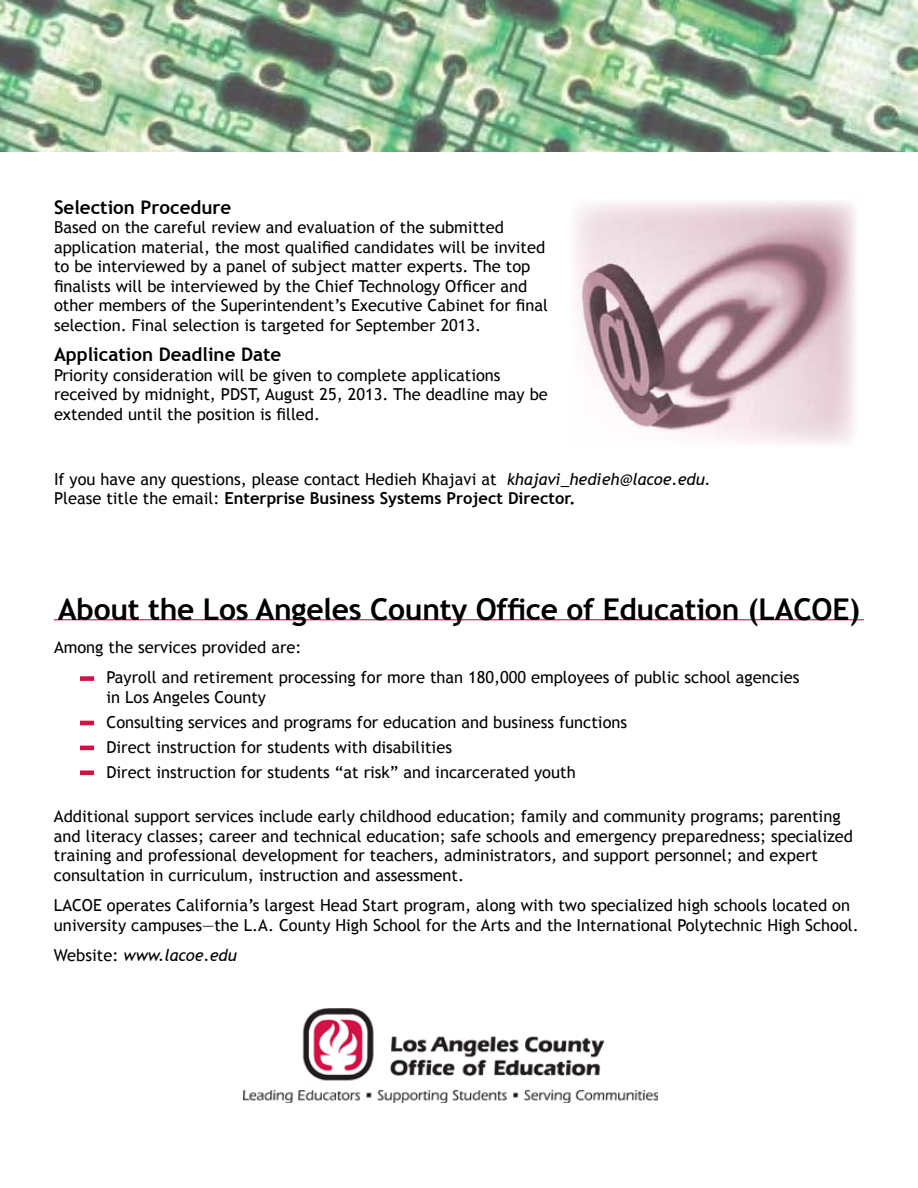
<style>
.page{position:relative;width:918px;height:1188px;background:#fff}
.page>*{position:absolute;margin:0;border:0;box-sizing:border-box;transform-origin:0 0}
.t1{font:700 30px "Trebuchet MS";letter-spacing:-.01em;color:#000}
.t2{font:700 18.75px "Trebuchet MS";color:#000}
.t3{font:16.5px/19.5px "Trebuchet MS";color:#000}
.t4{font:italic 16.5px "Trebuchet MS";color:#000}
.s1{font-style:italic}
.s2{font-weight:700}
.s3{font-weight:700;color:#d31245}
.s4{font-style:normal}
</style>
<div class="page">
<hr style="left:54px;top:619px;width:810px;height:1px;background:#d31245">
<img style="left:574px;top:201px;width:282px;height:243px">
<div style="left:80px;top:676px;width:14px;height:5px;border:3px solid #d31245"></div>
<div style="left:80px;top:721px;width:14px;height:4px;border:3px solid #d31245"></div>
<div style="left:80px;top:746px;width:14px;height:4px;border:3px solid #d31245"></div>
<div style="left:80px;top:770px;width:14px;height:5px;border:3px solid #d31245"></div>
<img style="left:0;top:0;width:918px;height:152px">
<img style="left:243px;top:1008px;width:415px;height:95px">
<p class="t2" style="left:54px;top:196px;width:179px">Selection Procedure</p>
<p class="t3" style="left:54px;top:218px;width:495px">Based on the careful review and evaluation of the submitted application material, the most qualified candidates will be invited to be interviewed by a panel of subject matter experts. The top finalists will be interviewed by the Chief Technology Officer and other members of the Superintendent’s Executive Cabinet for final selection. Final selection is targeted for September 2013.</p>
<p class="t2" style="left:54px;top:343px;width:229px">Application Deadline Date</p>
<p class="t3" style="left:54px;top:365px;width:495px">Priority consideration will be given to complete applications received by midnight, PDST, August 25, 2013. The deadline may be extended until the position is filled.</p>
<p class="t3" style="left:54px;top:469px;width:659px">If you have any questions, please contact Hedieh Khajavi at <span class="s1">khajavi_hedieh@lacoe.edu.<br></span>Please title the email: <span class="s2">Enterprise Business Systems Project Director.</span></p>
<h1 class="t1" style="left:58px;top:590px;width:804px">About the Los Angeles County Office of Education (LACOE)</h1>
<p class="t3" style="left:54px;top:638px;width:249px">Among the services provided are:</p>
<p class="t3" style="left:106px;top:668px;width:694px;text-indent:-25px"><span class="s3">—</span> Payroll and retirement processing for more than 180,000 employees of public school agencies in Los Angeles County</p>
<p class="t3" style="left:81px;top:712px;width:548px"><span class="s3">—</span> Consulting services and programs for education and business functions</p>
<p class="t3" style="left:81px;top:737px;width:373px"><span class="s3">—</span> Direct instruction for students with disabilities</p>
<p class="t3" style="left:81px;top:762px;width:496px"><span class="s3">—</span> Direct instruction for students “at risk” and incarcerated youth</p>
<p class="t3" style="left:54px;top:807px;width:801px">Additional support services include early childhood education; family and community programs; parenting and literacy classes; career and technical education; safe schools and emergency preparedness; specialized training and professional development for teachers, administrators, and support personnel; and expert consultation in curriculum, instruction and assessment.</p>
<p class="t3" style="left:54px;top:896px;width:806px">LACOE operates California’s largest Head Start program, along with two specialized high schools located on university campuses—the L.A. County High School for the Arts and the International Polytechnic High School.</p>
<p class="t4" style="left:54px;top:945px;width:185px"><span class="s4">Website:</span> www.lacoe.edu</p>
</div>
